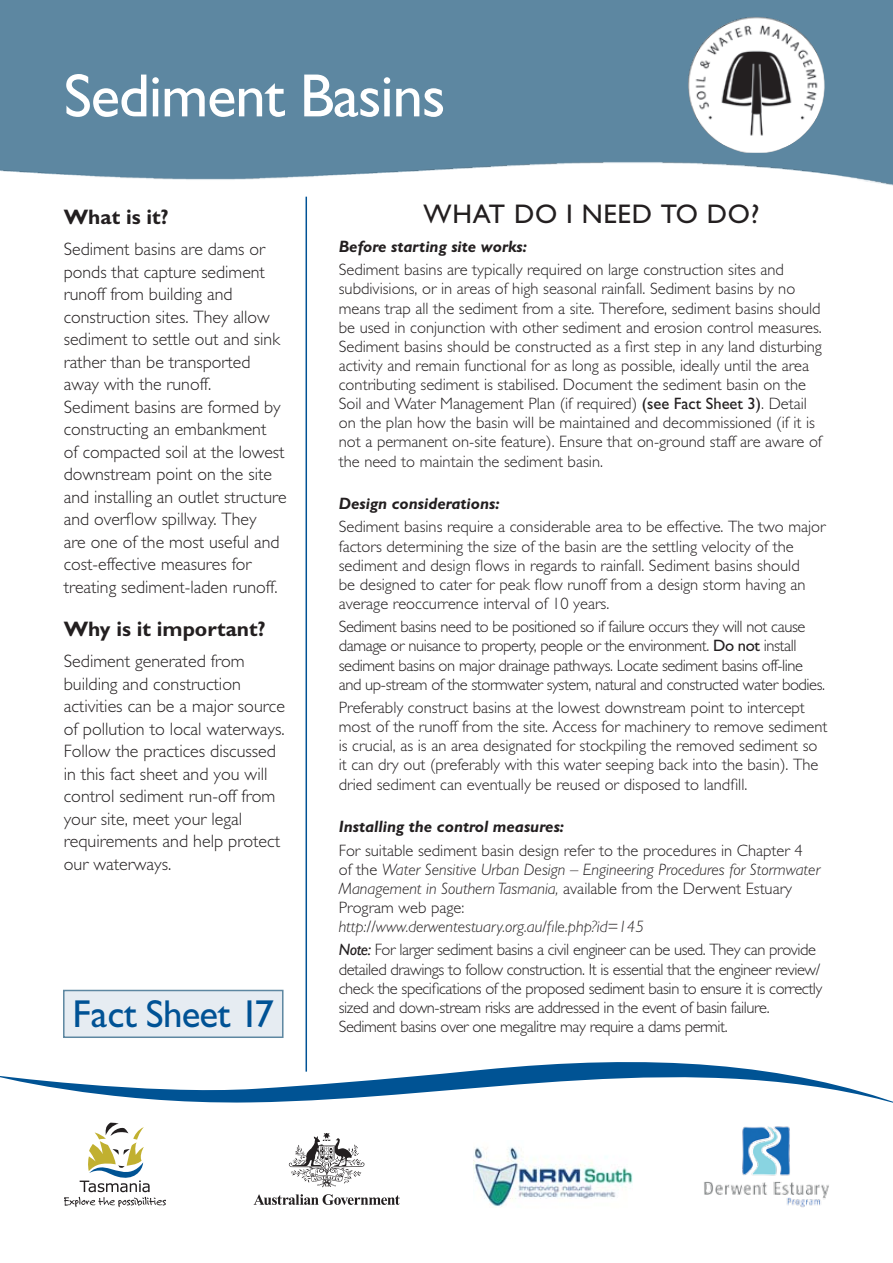
<style>
.page{position:relative;width:893px;height:1263px;background:#fff}
.page>*{position:absolute;margin:0;border:0;box-sizing:border-box;transform-origin:0 0}
.t1{font:61.35px "Gill Sans";letter-spacing:-.02em;color:#fff}
.t2{font:39px "Gill Sans";letter-spacing:-.02em;color:#005295}
.t3{font:27px "Gill Sans";letter-spacing:.025em;color:#231f20}
.t4{font:700 21px "Gill Sans";color:#231f20}
.t5{font:300 18px/22.5px "Gill Sans";color:#231f20}
.t6{font:300 16.5px/19px "Gill Sans";color:#231f20}
.t7{font:300 16.5px/19px "Gill Sans";letter-spacing:-.025em;color:#231f20}
.t8{font:italic 700 16.5px "Gill Sans";color:#231f20}
.s1{font-weight:400}
.s2{font-style:italic}
.s3{font-weight:400;font-style:italic}
</style>
<div class="page">
<div style="left:0;top:0;width:893px;height:189px;background:#5d87a1"></div>
<img style="left:688px;top:17px;width:137px;height:136px">
<img style="left:0;top:162px;width:850px;height:27px">
<svg style="left:841px;top:177px;width:52px;height:12px"></svg>
<svg style="left:0;top:1062px;width:893px;height:41px"></svg>
<hr style="left:306px;top:197px;width:1px;height:874px;background:#005295">
<div style="left:63px;top:990px;width:221px;height:48px;background:#e6ecf2;border:2px solid #5d87a1"></div>
<svg style="left:64px;top:1123px;width:102px;height:84px"></svg>
<img style="left:474px;top:1147px;width:158px;height:60px">
<img style="left:704px;top:1126px;width:125px;height:82px">
<svg style="left:254px;top:1194px;width:146px;height:11px"></svg>
<svg style="left:289px;top:1134px;width:76px;height:53px"></svg>
<h1 class="t1" style="left:64px;top:60px;width:383px">Sediment Basins</h1>
<p class="t4" style="left:64px;top:205px;width:106px">What is it?</p>
<p class="t5" style="left:64px;top:238px;width:224px">Sediment basins are dams or ponds that capture sediment runoff from building and construction sites. They allow sediment to settle out and sink rather than be transported away with the runoff.<br>Sediment basins are formed by constructing an embankment<br>of compacted soil at the lowest downstream point on the site and installing an outlet structure and overflow spillway. They<br>are one of the most useful and cost-effective measures for treating sediment-laden runoff.</p>
<p class="t4" style="left:64px;top:617px;width:203px">Why is it important?</p>
<p class="t5" style="left:64px;top:650px;width:223px">Sediment generated from building and construction activities can be a major source of pollution to local waterways.<br>Follow the practices discussed in this fact sheet and you will control sediment run-off from your site, meet your legal requirements and help protect our waterways.</p>
<h2 class="t2" style="left:72px;top:991px;width:203px">Fact Sheet 17</h2>
<h3 class="t3" style="left:424px;top:199px;width:338px">WHAT DO I NEED TO DO?</h3>
<p class="t8" style="left:339px;top:237px;width:190px">Before starting site works:</p>
<p class="t6" style="left:339px;top:260px;width:485px">Sediment basins are typically required on large construction sites and subdivisions, or in areas of high seasonal rainfall. Sediment basins by no means trap all the sediment from a site. Therefore, sediment basins should be used in conjunction with other sediment and erosion control measures.<br>Sediment basins should be constructed as a first step in any land disturbing activity and remain functional for as long as possible, ideally until the area contributing sediment is stabilised. Document the sediment basin on the Soil and Water Management Plan (if required) <span class="s1">(see Fact Sheet 3)</span>. Detail on the plan how the basin will be maintained and decommissioned (if it is not a permanent on-site feature). Ensure that on-ground staff are aware of the need to maintain the sediment basin.</p>
<p class="t8" style="left:339px;top:494px;width:163px">Design considerations:</p>
<p class="t6" style="left:339px;top:518px;width:488px">Sediment basins require a considerable area to be effective. The two major factors determining the size of the basin are the settling velocity of the sediment and design flows in regards to rainfall. Sediment basins should<br>be designed to cater for peak flow runoff from a design storm having an average reoccurrence interval of 10 years.</p>
<p class="t7" style="left:339px;top:617px;width:488px">Sediment basins need to be positioned so if failure occurs they will not cause damage or nuisance to property, people or the environment. <span class="s1">Do not</span> install sediment basins on major drainage pathways. Locate sediment basins off-line and up-stream of the stormwater system, natural and constructed water bodies.</p>
<p class="t6" style="left:339px;top:698px;width:490px">Preferably construct basins at the lowest downstream point to intercept most of the runoff from the site. Access for machinery to remove sediment is crucial, as is an area designated for stockpiling the removed sediment so it can dry out (preferably with this water seeping back into the basin). The dried sediment can eventually be reused or disposed to landfill.</p>
<p class="t8" style="left:339px;top:817px;width:227px">Installing the control measures:</p>
<p class="t6" style="left:339px;top:841px;width:483px">For suitable sediment basin design refer to the procedures in Chapter 4<br>of the <span class="s2">Water Sensitive Urban Design – Engineering Procedures for Stormwater Management in Southern Tasmania,</span> available from the Derwent Estuary Program web page:</p>
<p class="t7" style="left:339px;top:915px;width:479px;line-height:23.4px"><span class="s2">http://www.derwentestuary.org.au/file.php?id=145<br></span><span class="s3">Note:</span> For larger sediment basins a civil engineer can be used. They can provide</p>
<p class="t7" style="left:339px;top:959px;width:485px">detailed drawings to follow construction. It is essential that the engineer review/ check the specifications of the proposed sediment basin to ensure it is correctly sized and down-stream risks are addressed in the event of basin failure.<br>Sediment basins over one megalitre may require a dams permit.</p>
</div>
